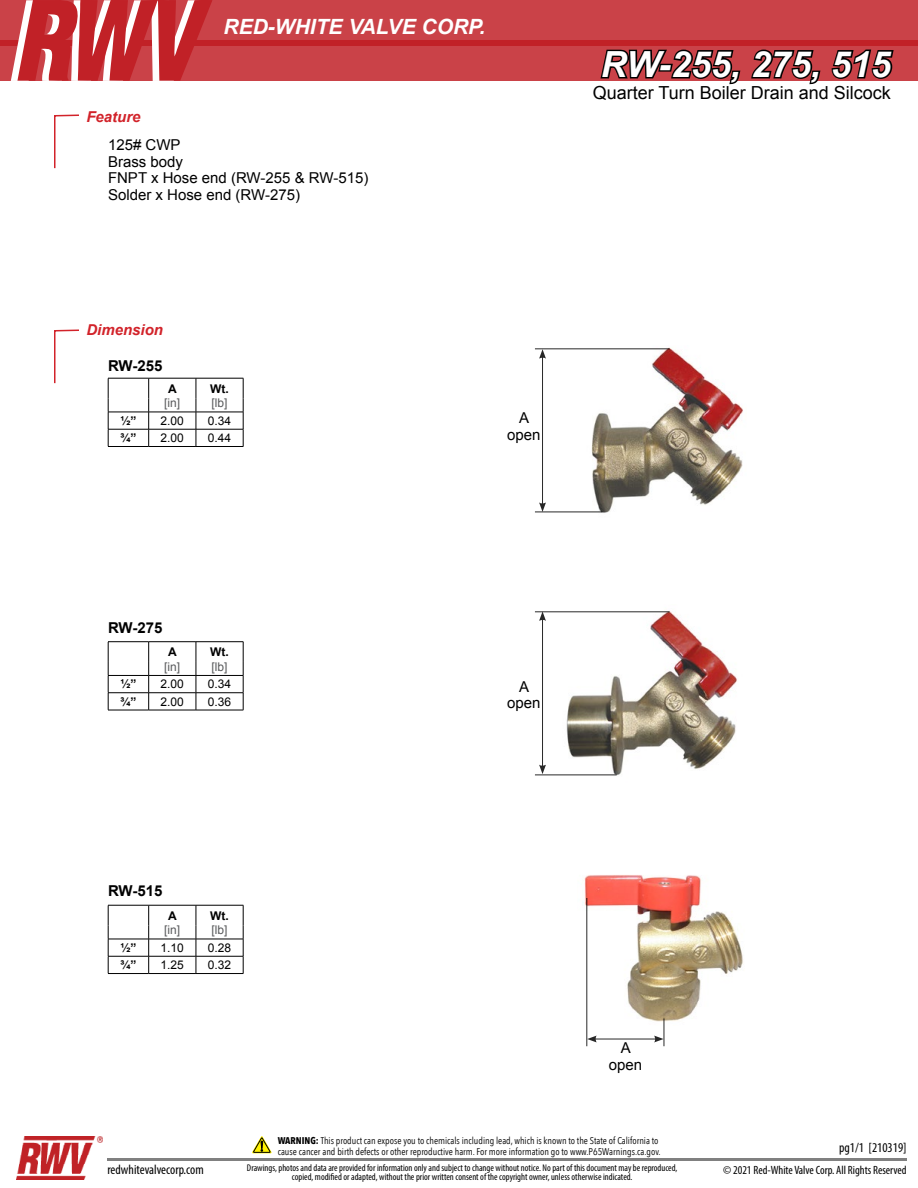
<style>
.page{position:relative;width:918px;height:1188px;background:#fff}
.page>*{position:absolute;margin:0;border:0;box-sizing:border-box;transform-origin:0 0}
.t1{font:italic 700 36px "Arial";color:#fff}
.t2{font:italic 700 21px "Arial";color:#fff}
.t3{font:18px "Arial";color:#000}
.t4{font:15px/16.5px "Arial";color:#000;text-align:center}
.t5{font:700 15px "Arial";color:#000}
.t6{font:italic 700 15px "Arial";color:#d2232a}
.t7{font:condensed 13.5px "Myriad Pro";color:#000}
.t8{font:12px "Arial";color:#000}
.t9{font:condensed 12px "Myriad Pro";color:#000}
.t10{font:700 12px "Arial";color:#000}
.t11{font:12px "Arial";color:#58595b}
.t12{font:condensed 9.75px/9.8px "Myriad Pro";color:#000;text-align:center}
.t13{font:9.75px/10.5px "Avenir Next Condensed";color:#000}
.s1{font-weight:700}
</style>
<div class="page">
<div style="left:0;top:0;width:918px;height:81px;background:#ca4248"></div>
<div style="left:0;top:40px;width:918px;height:6px;background:#c12127"></div>
<img style="left:16px;top:1137px;width:86px;height:43px">
<hr style="left:107px;top:1158px;width:800px;height:3px;background:#000">
<svg style="left:252px;top:1136px;width:19px;height:17px"></svg>
<svg style="left:600px;top:49px;width:141px;height:36px"></svg>
<svg style="left:751px;top:49px;width:70px;height:36px"></svg>
<svg style="left:831px;top:49px;width:63px;height:30px"></svg>
<hr style="left:108px;top:378px;width:41px;height:1px;background:#000">
<hr style="left:149px;top:378px;width:47px;height:1px;background:#000">
<hr style="left:196px;top:378px;width:47px;height:1px;background:#000">
<hr style="left:108px;top:412px;width:41px;height:1px;background:#000">
<hr style="left:149px;top:412px;width:47px;height:1px;background:#000">
<hr style="left:196px;top:412px;width:47px;height:1px;background:#000">
<hr style="left:108px;top:429px;width:41px;height:1px;background:#000">
<svg style="left:108px;top:378px;width:1px;height:68px"></svg>
<hr style="left:149px;top:429px;width:47px;height:1px;background:#000">
<svg style="left:148px;top:378px;width:1px;height:68px"></svg>
<hr style="left:196px;top:429px;width:47px;height:1px;background:#000">
<svg style="left:196px;top:378px;width:1px;height:68px"></svg>
<svg style="left:243px;top:378px;width:1px;height:68px"></svg>
<hr style="left:108px;top:446px;width:41px;height:1px;background:#000">
<hr style="left:149px;top:446px;width:47px;height:1px;background:#000">
<hr style="left:196px;top:446px;width:47px;height:1px;background:#000">
<hr style="left:108px;top:905px;width:41px;height:1px;background:#000">
<hr style="left:149px;top:905px;width:47px;height:1px;background:#000">
<hr style="left:196px;top:905px;width:47px;height:1px;background:#000">
<hr style="left:108px;top:939px;width:41px;height:1px;background:#000">
<hr style="left:149px;top:939px;width:47px;height:1px;background:#000">
<hr style="left:196px;top:939px;width:47px;height:1px;background:#000">
<hr style="left:108px;top:956px;width:41px;height:1px;background:#000">
<svg style="left:108px;top:905px;width:1px;height:68px"></svg>
<hr style="left:149px;top:956px;width:47px;height:1px;background:#000">
<svg style="left:148px;top:905px;width:1px;height:68px"></svg>
<hr style="left:196px;top:956px;width:47px;height:1px;background:#000">
<svg style="left:196px;top:905px;width:1px;height:68px"></svg>
<svg style="left:243px;top:905px;width:1px;height:68px"></svg>
<hr style="left:108px;top:973px;width:41px;height:1px;background:#000">
<hr style="left:149px;top:973px;width:47px;height:1px;background:#000">
<hr style="left:196px;top:973px;width:47px;height:1px;background:#000">
<hr style="left:108px;top:641px;width:41px;height:1px;background:#000">
<hr style="left:149px;top:641px;width:47px;height:1px;background:#000">
<hr style="left:196px;top:641px;width:47px;height:1px;background:#000">
<hr style="left:108px;top:675px;width:41px;height:1px;background:#000">
<hr style="left:149px;top:675px;width:47px;height:1px;background:#000">
<hr style="left:196px;top:675px;width:47px;height:1px;background:#000">
<hr style="left:108px;top:692px;width:41px;height:1px;background:#000">
<svg style="left:108px;top:642px;width:1px;height:68px"></svg>
<hr style="left:149px;top:692px;width:47px;height:1px;background:#000">
<svg style="left:148px;top:642px;width:1px;height:68px"></svg>
<hr style="left:196px;top:692px;width:47px;height:1px;background:#000">
<svg style="left:196px;top:642px;width:1px;height:68px"></svg>
<svg style="left:243px;top:642px;width:1px;height:68px"></svg>
<hr style="left:108px;top:710px;width:41px;height:1px;background:#000">
<hr style="left:149px;top:710px;width:47px;height:1px;background:#000">
<hr style="left:196px;top:710px;width:47px;height:1px;background:#000">
<img style="left:582px;top:347px;width:161px;height:166px">
<img style="left:558px;top:611px;width:179px;height:164px">
<img style="left:584px;top:875px;width:159px;height:151px">
<hr style="left:535px;top:348px;width:135px;height:1px;background:#000">
<hr style="left:542px;top:356px;width:1px;height:149px;background:#000">
<svg style="left:539px;top:349px;width:7px;height:10px"></svg>
<svg style="left:539px;top:502px;width:7px;height:10px"></svg>
<hr style="left:542px;top:619px;width:1px;height:148px;background:#000">
<svg style="left:539px;top:612px;width:7px;height:9px"></svg>
<svg style="left:539px;top:765px;width:7px;height:9px"></svg>
<hr style="left:594px;top:1039px;width:62px;height:1px;background:#000">
<svg style="left:587px;top:1036px;width:10px;height:6px"></svg>
<hr style="left:535px;top:611px;width:135px;height:1px;background:#000">
<hr style="left:586px;top:898px;width:1px;height:148px;background:#000">
<hr style="left:535px;top:512px;width:67px;height:1px;background:#000">
<hr style="left:535px;top:775px;width:82px;height:1px;background:#000">
<svg style="left:654px;top:1018px;width:11px;height:28px"></svg>
<svg style="left:11px;top:0;width:201px;height:81px"></svg>
<svg style="left:54px;top:114px;width:25px;height:55px"></svg>
<svg style="left:54px;top:329px;width:25px;height:55px"></svg>
<h3 class="t6" style="left:86px;top:107px;width:56px">Feature</h3>
<h2 class="t2" style="left:224px;top:12px;width:263px">RED-WHITE VALVE CORP.</h2>
<h3 class="t4" style="left:108px;top:137px;width:262px;text-align:left">125# CWP<br>Brass body<br>FNPT x Hose end (RW-255 &amp; RW-515)<br>Solder x Hose end (RW-275)</h3>
<h3 class="t6" style="left:86px;top:320px;width:78px">Dimension</h3>
<h3 class="t5" style="left:108px;top:355px;width:56px">RW-255</h3>
<p class="t10" style="left:168px;top:381px;width:10px">A</p>
<p class="t10" style="left:210px;top:381px;width:20px">Wt.</p>
<p class="t11" style="left:164px;top:395px;width:18px">[in]</p>
<p class="t11" style="left:212px;top:395px;width:18px">[lb]</p>
<p class="t10" style="left:120px;top:413px;width:18px">½”</p>
<p class="t8" style="left:161px;top:413px;width:25px">2.00</p>
<p class="t8" style="left:208px;top:413px;width:25px">0.34</p>
<p class="t10" style="left:120px;top:430px;width:18px">¾”</p>
<p class="t8" style="left:161px;top:430px;width:25px">2.00</p>
<p class="t8" style="left:208px;top:430px;width:25px">0.44</p>
<h3 class="t4" style="left:507px;top:410px;width:35px">A open</h3>
<h1 class="t1" style="left:601px;top:40px;width:292px">RW-255, 275, 515</h1>
<h3 class="t3" style="left:593px;top:80px;width:300px">Quarter Turn Boiler Drain and Silcock</h3>
<h3 class="t5" style="left:108px;top:618px;width:56px">RW-275</h3>
<p class="t10" style="left:168px;top:644px;width:10px">A</p>
<p class="t10" style="left:210px;top:644px;width:20px">Wt.</p>
<p class="t11" style="left:164px;top:659px;width:18px">[in]</p>
<p class="t11" style="left:212px;top:659px;width:18px">[lb]</p>
<p class="t10" style="left:120px;top:676px;width:18px">½”</p>
<p class="t8" style="left:161px;top:676px;width:25px">2.00</p>
<p class="t8" style="left:208px;top:676px;width:25px">0.34</p>
<p class="t10" style="left:120px;top:694px;width:18px">¾”</p>
<p class="t8" style="left:161px;top:694px;width:25px">2.00</p>
<p class="t8" style="left:208px;top:694px;width:25px">0.36</p>
<h3 class="t5" style="left:108px;top:881px;width:56px">RW-515</h3>
<p class="t10" style="left:168px;top:908px;width:10px">A</p>
<p class="t10" style="left:210px;top:908px;width:20px">Wt.</p>
<p class="t11" style="left:164px;top:922px;width:18px">[in]</p>
<p class="t11" style="left:212px;top:922px;width:18px">[lb]</p>
<p class="t10" style="left:120px;top:940px;width:18px">½”</p>
<p class="t8" style="left:161px;top:940px;width:25px">1.10</p>
<p class="t8" style="left:208px;top:940px;width:25px">0.28</p>
<p class="t10" style="left:120px;top:957px;width:18px">¾”</p>
<p class="t8" style="left:161px;top:957px;width:25px">1.25</p>
<p class="t8" style="left:208px;top:957px;width:25px">0.32</p>
<h3 class="t4" style="left:507px;top:678px;width:35px">A open</h3>
<h3 class="t4" style="left:609px;top:1040px;width:35px">A open</h3>
<p class="t13" style="left:278px;top:1135px;width:384px"><span class="s1">WARNING:</span> This product can expose you to chemicals including lead, which is known to the State of California to cause cancer and birth defects or other reproductive harm. For more information go to www.P65Warnings.ca.gov.</p>
<h3 class="t7" style="left:839px;top:1140px;width:69px">pg1/1 [210319]</h3>
<p class="t12" style="left:247px;top:1162px;width:432px">Drawings, photos and data are provided for information only and subject to change without notice. No part of this document may be reproduced, copied, modified or adapted, without the prior written consent of the copyright owner, unless otherwise indicated.</p>
<h3 class="t7" style="left:107px;top:1161px;width:98px">redwhitevalvecorp.com</h3>
<p class="t9" style="left:723px;top:1163px;width:185px">© 2021 Red-White Valve Corp. All Rights Reserved</p>
</div>
